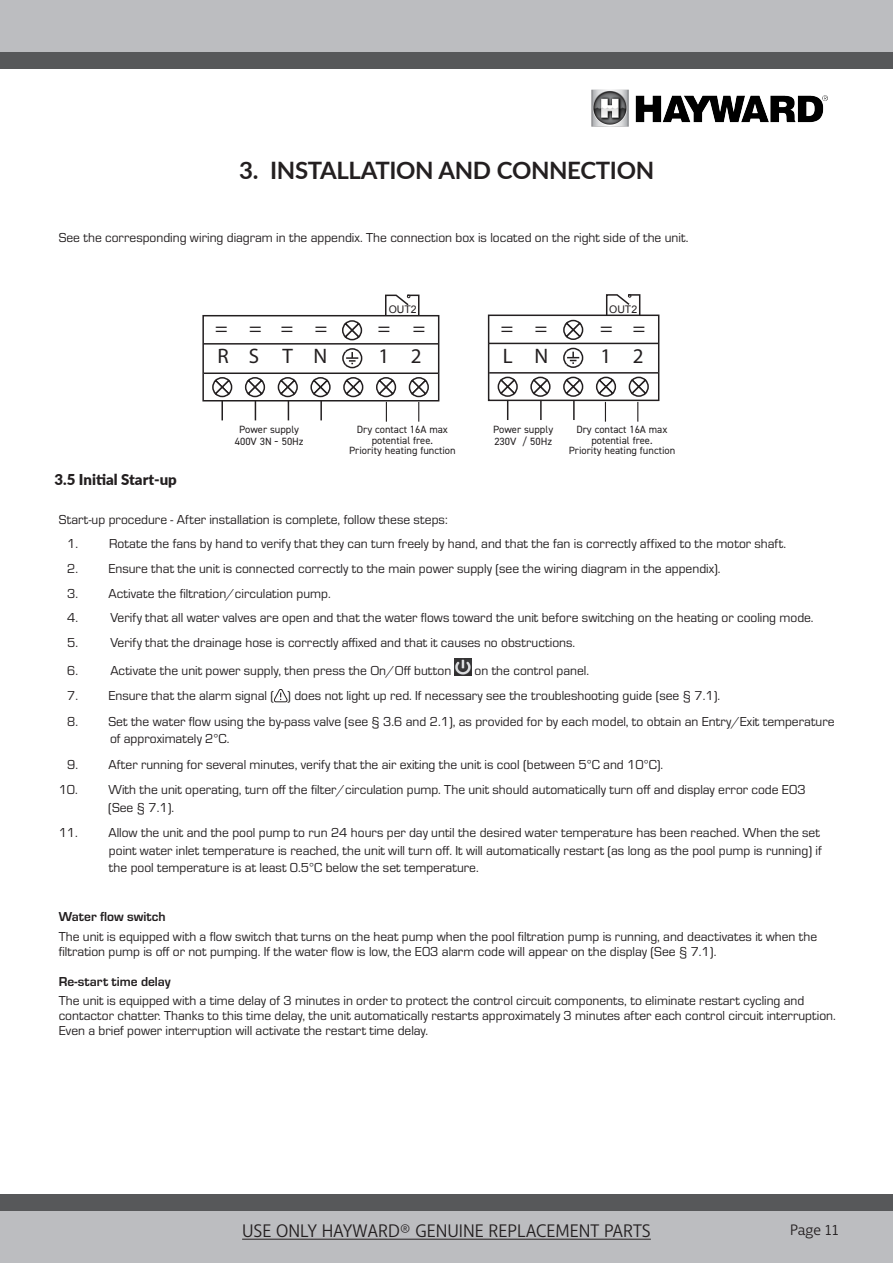
<style>
.page{position:relative;width:893px;height:1263px;background:#fff}
.page>*{position:absolute;margin:0;border:0;box-sizing:border-box;transform-origin:0 0}
.t1{font:700 24px "Lato";letter-spacing:-.015em;color:#231f20}
.t2{font:21px "Myriad";color:#231f20}
.t3{font:18px "Macha";color:#231f20}
.SUB_HEADING{font:900 15px "Lato";color:#231f20}
.t4{font:15px "Macha";color:#231f20}
.Body_Eurostile_9{font:13.5px/17.2px "Eurostile";color:#231f20}
.Body_Eurostile_9-2{font:700 13.5px "Eurostile";color:#231f20}
.Légende_7pt_G{font:10.5px/10.5px "DIN2014";color:#231f20;text-align:center}
.légende{font:10.5px "DIN2014";color:#231f20}
.légende_7pt_Centré{font:10.5px "DIN2014";color:#231f20}
.légende_7pt_Centré-2{font:10.5px "Arial";color:#231f20}
.s1{font-size:12px}
.s2{color:#fff}
</style>
<div class="page">
<div style="left:0;top:1210px;width:893px;height:53px;background:#bcbdc0"></div>
<div style="left:0;top:0;width:893px;height:53px;background:#bcbdc0"></div>
<div style="left:0;top:1194px;width:893px;height:16px;background:#57585a"></div>
<div style="left:0;top:53px;width:893px;height:16px;background:#57585a"></div>
<hr style="left:242px;top:1239px;width:409px;height:1px;background:#231f20">
<img style="left:591px;top:89px;width:236px;height:38px">
<img style="left:455px;top:658px;width:16px;height:17px">
<svg style="left:274px;top:689px;width:13px;height:13px"></svg>
<svg style="left:202px;top:294px;width:238px;height:128px"></svg>
<svg style="left:487px;top:294px;width:173px;height:128px"></svg>
<p class="t1" style="left:239px;top:153px;width:416px">3. INSTALLATION AND CONNECTION</p>
<p class="Body_Eurostile_9" style="left:59px;top:228px;width:631px">See the corresponding wiring diagram in the appendix. The connection box is located on the right side of the unit.</p>
<p class="t2" style="left:215px;top:318px;width:114px">====</p>
<p class="t2" style="left:217px;top:346px;width:112px">RS TN</p>
<p class="légende_7pt_Centré-2" style="left:389px;top:302px;width:30px">OUT2</p>
<p class="légende_7pt_Centré-2" style="left:609px;top:302px;width:30px">OUT2</p>
<p class="t2" style="left:378px;top:318px;width:49px">= =</p>
<p class="t2" style="left:378px;top:346px;width:45px">1 2</p>
<p class="t2" style="left:501px;top:318px;width:48px">= =</p>
<p class="t2" style="left:600px;top:318px;width:47px">= =</p>
<p class="t2" style="left:503px;top:345px;width:47px">L N</p>
<p class="t2" style="left:601px;top:345px;width:45px">1 2</p>
<p class="légende" style="left:239px;top:423px;width:61px">Power supply</p>
<p class="Légende_7pt_G" style="left:235px;top:436px;width:70px">400V 3N <span class="s1">-</span> 50Hz</p>
<p class="Légende_7pt_G" style="left:576px;top:424px;width:93px">Dry contact 16A max potential free.</p>
<p class="Légende_7pt_G" style="left:569px;top:445px;width:108px">Priority heating function</p>
<p class="légende" style="left:493px;top:423px;width:61px">Power supply</p>
<p class="légende_7pt_Centré" style="left:494px;top:435px;width:59px">230V / 50Hz</p>
<p class="Légende_7pt_G" style="left:357px;top:424px;width:93px">Dry contact 16A max potential free.</p>
<p class="Légende_7pt_G" style="left:349px;top:445px;width:108px">Priority heating function</p>
<p class="SUB_HEADING" style="left:54px;top:468px;width:124px">3.5 Initial Start-up</p>
<p class="Body_Eurostile_9" style="left:59px;top:510px;width:391px">Start-up procedure - After installation is complete, follow these steps:</p>
<p class="Body_Eurostile_9" style="left:67px;top:535px;width:720px">1. Rotate the fans by hand to verify that they can turn freely by hand, and that the fan is correctly affixed to the motor shaft.</p>
<p class="Body_Eurostile_9" style="left:67px;top:559px;width:655px">2. Ensure that the unit is connected correctly to the main power supply (see the wiring diagram in the appendix).</p>
<p class="Body_Eurostile_9" style="left:67px;top:584px;width:265px">3. Activate the filtration/circulation pump.</p>
<p class="Body_Eurostile_9" style="left:67px;top:609px;width:748px">4. Verify that all water valves are open and that the water flows toward the unit before switching on the heating or cooling mode.</p>
<p class="Body_Eurostile_9" style="left:67px;top:633px;width:509px">5. Verify that the drainage hose is correctly affixed and that it causes no obstructions.</p>
<p class="Body_Eurostile_9" style="left:67px;top:661px;width:385px">6. Activate the unit power supply, then press the On/Off button</p>
<p class="Body_Eurostile_9" style="left:475px;top:661px;width:116px">on the control panel.</p>
<p class="Body_Eurostile_9" style="left:67px;top:686px;width:654px">7. Ensure that the alarm signal ( ) does not light up red. If necessary see the troubleshooting guide (see § 7.1).</p>
<p class="Body_Eurostile_9" style="left:80px;top:712px;width:756px;text-indent:-13px">8. Set the water flow using the by-pass valve (see § 3.6 and 2.1), as provided for by each model, to obtain an Entry/Exit temperature<br><span class="s2">88</span> of approximately 2°C.</p>
<p class="Body_Eurostile_9" style="left:67px;top:755px;width:598px">9. After running for several minutes, verify that the air exiting the unit is cool (between 5°C and 10°C).</p>
<p class="Body_Eurostile_9" style="left:108px;top:781px;width:699px;text-indent:-50px">10. With the unit operating, turn off the filter/circulation pump. The unit should automatically turn off and display error code E03 (See § 7.1).</p>
<p class="Body_Eurostile_9" style="left:109px;top:824px;width:714px;text-indent:-50px">11. Allow the unit and the pool pump to run 24 hours per day until the desired water temperature has been reached. When the set point water inlet temperature is reached, the unit will turn off. It will automatically restart (as long as the pool pump is running) if the pool temperature is at least 0.5°C below the set temperature.</p>
<p class="Body_Eurostile_9-2" style="left:59px;top:907px;width:108px">Water flow switch</p>
<p class="Body_Eurostile_9" style="left:59px;top:928px;width:760px;line-height:15px">The unit is equipped with a flow switch that turns on the heat pump when the pool filtration pump is running, and deactivates it when the filtration pump is off or not pumping. If the water flow is low, the E03 alarm code will appear on the display (See § 7.1).</p>
<p class="Body_Eurostile_9-2" style="left:59px;top:972px;width:114px">Re-start time delay</p>
<p class="Body_Eurostile_9" style="left:59px;top:993px;width:779px;line-height:15px">The unit is equipped with a time delay of 3 minutes in order to protect the control circuit components, to eliminate restart cycling and contactor chatter. Thanks to this time delay, the unit automatically restarts approximately 3 minutes after each control circuit interruption.<br>Even a brief power interruption will activate the restart time delay.</p>
<h3 class="t3" style="left:242px;top:1220px;width:410px">USE ONLY HAYWARD® GENUINE REPLACEMENT PARTS</h3>
<p class="t4" style="left:790px;top:1220px;width:50px">Page 11</p>
</div>
